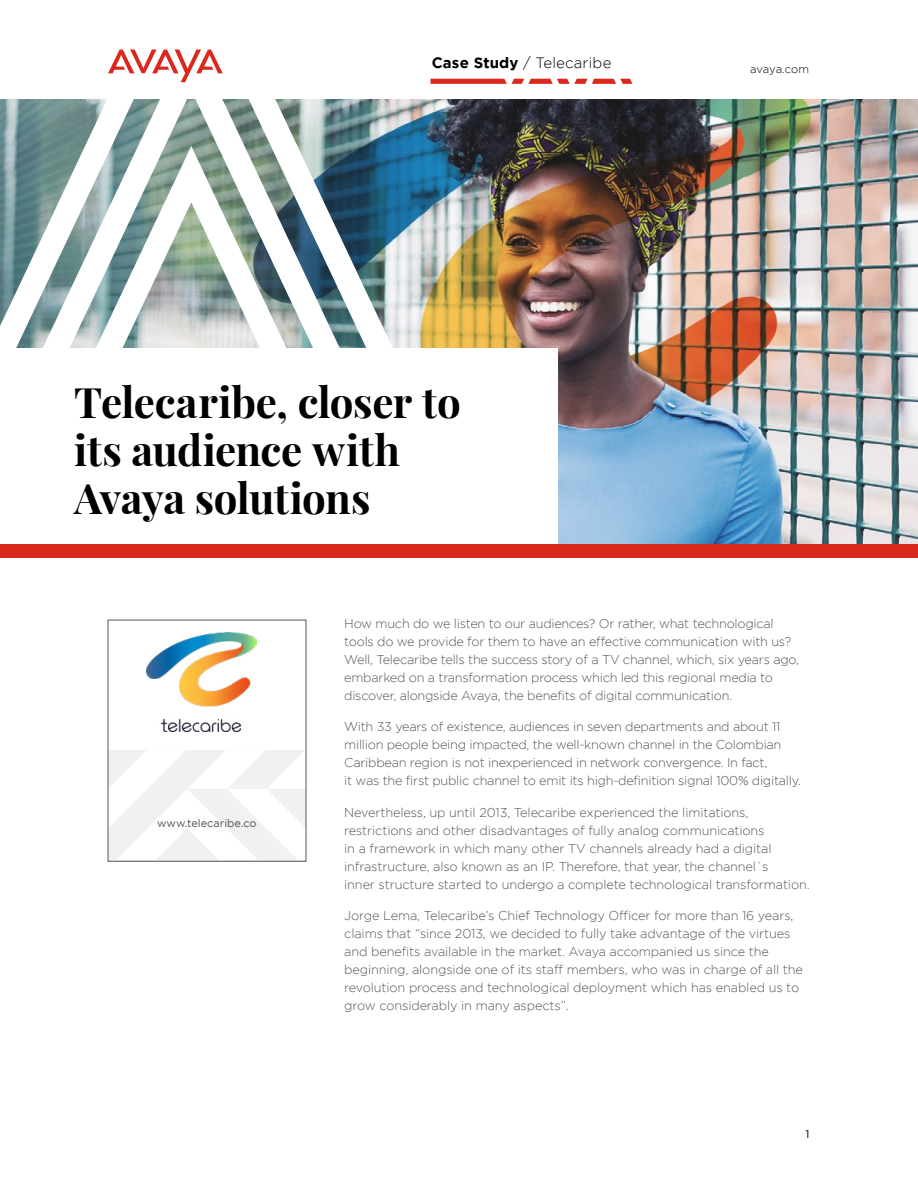
<style>
.page{position:relative;width:918px;height:1188px;background:#fff}
.page>*{position:absolute;margin:0;border:0;box-sizing:border-box;transform-origin:0 0}
.t1{font:700 42px/48px "Playfair Display";letter-spacing:-.01em;color:#000}
.t2{font:300 15px "Gotham";letter-spacing:.01em;color:#000}
.t3{font:300 12.75px/18px "Gotham";letter-spacing:-.02em;color:#575759}
.t4{font:300 11.25px "Gotham";letter-spacing:-.01em;color:#000}
.t5{font:11.25px "Gotham";color:#000}
.t6{font:10.95px "Gotham";color:#575759}
.s1{font-weight:700}
</style>
<div class="page">
<img style="left:486px;top:99px;width:432px;height:445px">
<svg style="left:430px;top:79px;width:202px;height:5px"></svg>
<svg style="left:110px;top:750px;width:194px;height:109px"></svg>
<svg style="left:134px;top:99px;width:115px;height:47px"></svg>
<svg style="left:134px;top:146px;width:115px;height:202px"></svg>
<svg style="left:0;top:99px;width:134px;height:249px"></svg>
<img style="left:249px;top:99px;width:237px;height:249px">
<svg style="left:108px;top:49px;width:115px;height:33px"></svg>
<div style="left:0;top:348px;width:558px;height:203px;background:#fff"></div>
<div style="left:0;top:545px;width:918px;height:13px;background:#da291c"></div>
<img style="left:147px;top:632px;width:109px;height:99px">
<p class="t2" style="left:432px;top:55px;width:181px"><span class="s1">Case Study</span> / Telecaribe</p>
<h1 class="t1" style="left:74px;top:374px;width:388px">Telecaribe, closer to its audience with<br>Avaya solutions</h1>
<p class="t4" style="left:750px;top:63px;width:60px">avaya.com</p>
<p class="t6" style="left:157px;top:817px;width:101px">www.telecaribe.co</p>
<p class="t3" style="left:344px;top:614px;width:456px">How much do we listen to our audiences? Or rather, what technological tools do we provide for them to have an effective communication with us?<br>Well, Telecaribe tells the success story of a TV channel, which, six years ago, embarked on a transformation process which led this regional media to discover, alongside Avaya, the benefits of digital communication.</p>
<p class="t3" style="left:344px;top:718px;width:458px">With 33 years of existence, audiences in seven departments and about 11 million people being impacted, the well-known channel in the Colombian Caribbean region is not inexperienced in network convergence. In fact,<br>it was the first public channel to emit its high-definition signal 100% digitally.</p>
<p class="t3" style="left:344px;top:803px;width:467px">Nevertheless, up until 2013, Telecaribe experienced the limitations, restrictions and other disadvantages of fully analog communications<br>in a framework in which many other TV channels already had a digital infrastructure, also known as an IP. Therefore, that year, the channel´s<br>inner structure started to undergo a complete technological transformation.</p>
<p class="t3" style="left:344px;top:907px;width:460px">Jorge Lema, Telecaribe’s Chief Technology Officer for more than 16 years, claims that “since 2013, we decided to fully take advantage of the virtues and benefits available in the market. Avaya accompanied us since the beginning, alongside one of its staff members, who was in charge of all the revolution process and technological deployment which has enabled us to grow considerably in many aspects”.</p>
<p class="t5" style="left:806px;top:1128px;width:6px">1</p>
</div>
